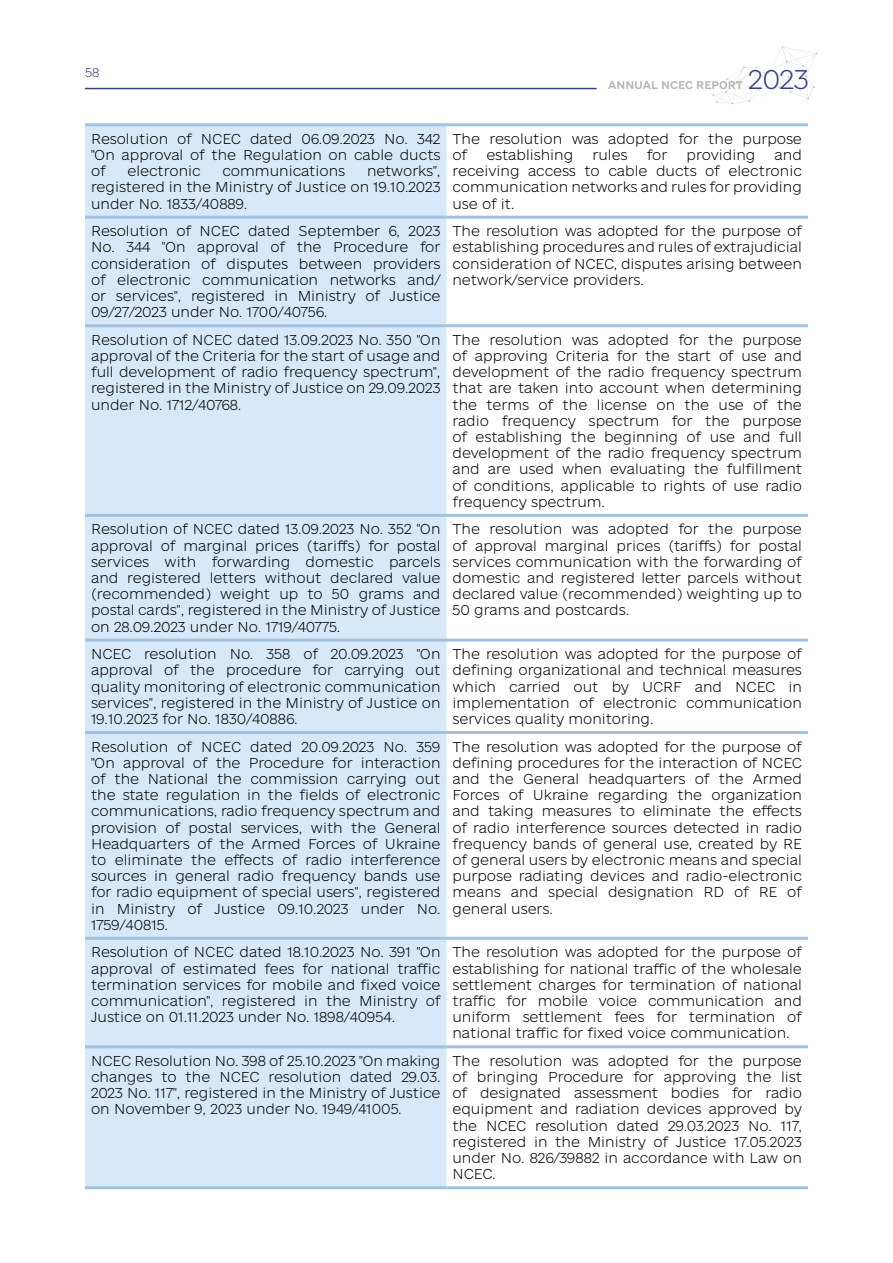
<style>
.page{position:relative;width:893px;height:1263px;background:#fff}
.page>*{position:absolute;margin:0;border:0;box-sizing:border-box;transform-origin:0 0}
.t1{font:25.5px "e Ukraine Thin";color:#364082}
.t2{font:13.5px/16.2px "e Ukraine Thin";color:#000;text-align:justify}
.t3{font:12px "e Ukraine Thin";color:#364082}
.t4{font:10.5px "e Ukraine Medium";color:#b4b4b4}
</style>
<div class="page">
<svg style="left:712px;top:46px;width:105px;height:58px"></svg>
<hr style="left:85px;top:88px;width:512px;height:1px;background:#364082">
<div style="left:85px;top:126px;width:361px;height:1060px;background:#d7e9f9"></div>
<hr style="left:85px;top:123px;width:361px;height:3px;background:#a1c1de">
<hr style="left:446px;top:123px;width:362px;height:3px;background:#a1c1de">
<hr style="left:85px;top:216px;width:361px;height:3px;background:#a1c1de">
<hr style="left:446px;top:216px;width:362px;height:3px;background:#a1c1de">
<hr style="left:85px;top:324px;width:361px;height:3px;background:#a1c1de">
<hr style="left:446px;top:324px;width:362px;height:3px;background:#a1c1de">
<hr style="left:85px;top:514px;width:361px;height:3px;background:#a1c1de">
<hr style="left:446px;top:514px;width:362px;height:3px;background:#a1c1de">
<hr style="left:85px;top:639px;width:361px;height:3px;background:#a1c1de">
<hr style="left:446px;top:639px;width:362px;height:3px;background:#a1c1de">
<hr style="left:85px;top:731px;width:361px;height:3px;background:#a1c1de">
<hr style="left:446px;top:731px;width:362px;height:3px;background:#a1c1de">
<hr style="left:85px;top:937px;width:361px;height:3px;background:#a1c1de">
<hr style="left:446px;top:937px;width:362px;height:3px;background:#a1c1de">
<hr style="left:85px;top:1045px;width:361px;height:3px;background:#a1c1de">
<hr style="left:446px;top:1045px;width:362px;height:3px;background:#a1c1de">
<hr style="left:85px;top:1186px;width:361px;height:3px;background:#a1c1de">
<hr style="left:446px;top:1186px;width:362px;height:3px;background:#a1c1de">
<p class="t3" style="left:85px;top:65px;width:16px">58</p>
<p class="t4" style="left:608px;top:79px;width:136px">ANNUAL NCEC REPORT</p>
<h1 class="t1" style="left:748px;top:64px;width:62px">2023</h1>
<p class="t2" style="left:91px;top:131px;width:351px">Resolution of NCEC dated 06.09.2023 No. 342 "On approval of the Regulation on cable ducts of</p>
<p class="t2" style="left:91px;top:164px;width:351px;text-indent:276px">networks", registered in the Ministry of Justice on 19.10.2023 under No. 1833/40889.</p>
<p class="t2" style="left:127px;top:164px;width:75px">electronic</p>
<p class="t2" style="left:222px;top:164px;width:124px">communications</p>
<p class="t2" style="left:452px;top:131px;width:351px">The resolution was adopted for the purpose of</p>
<p class="t2" style="left:486px;top:147px;width:88px">establishing</p>
<p class="t2" style="left:592px;top:147px;width:37px">rules</p>
<p class="t2" style="left:647px;top:147px;width:22px">for</p>
<p class="t2" style="left:687px;top:147px;width:70px">providing</p>
<p class="t2" style="left:452px;top:147px;width:351px;text-indent:322px">and receiving access to cable ducts of electronic communication networks and rules for providing use of it.</p>
<p class="t2" style="left:91px;top:224px;width:351px">Resolution of NCEC dated September 6, 2023<br>No. 344 "On approval of the Procedure for consideration of disputes between providers of electronic communication networks and/ or services", registered in Ministry of Justice 09/27/2023 under No. 1700/40756.</p>
<p class="t2" style="left:452px;top:224px;width:351px">The resolution was adopted for the purpose of establishing procedures and rules of extrajudicial consideration of NCEC, disputes arising between network/service providers.</p>
<p class="t2" style="left:91px;top:332px;width:351px">Resolution of NCEC dated 13.09.2023 No. 350 "On approval of the Criteria for the start of usage and full development of radio frequency spectrum", registered in the Ministry of Justice on 29.09.2023 under No. 1712/40768.</p>
<p class="t2" style="left:452px;top:332px;width:351px">The resolution was adopted for the purpose of approving Criteria for the start of use and development of the radio frequency spectrum that are taken into account when determining the terms of the license on the use of the radio frequency spectrum for the purpose of establishing the beginning of use and full development of the radio frequency spectrum and are used when evaluating the fulfillment of conditions, applicable to rights of use radio frequency spectrum.</p>
<p class="t2" style="left:91px;top:522px;width:351px">Resolution of NCEC dated 13.09.2023 No. 352 "On approval of marginal prices (tariffs) for postal services with forwarding domestic parcels and registered letters without declared value (recommended) weight up to 50 grams and postal cards", registered in the Ministry of Justice on 28.09.2023 under No. 1719/40775.</p>
<p class="t2" style="left:452px;top:522px;width:351px">The resolution was adopted for the purpose of approval marginal prices (tariffs) for postal services communication with the forwarding of domestic and registered letter parcels without declared value (recommended) weighting up to 50 grams and postcards.</p>
<p class="t2" style="left:91px;top:646px;width:351px">NCEC resolution No. 358 of 20.09.2023 "On approval of the procedure for carrying out quality monitoring of electronic communication services", registered in the Ministry of Justice on 19.10.2023 for No. 1830/40886.</p>
<p class="t2" style="left:452px;top:646px;width:351px">The resolution was adopted for the purpose of defining organizational and technical measures which carried out by UCRF and NCEC in implementation of electronic communication services quality monitoring.</p>
<p class="t2" style="left:91px;top:739px;width:351px">Resolution of NCEC dated 20.09.2023 No. 359 "On approval of the Procedure for interaction of the National the commission carrying out the state regulation in the fields of electronic communications, radio frequency spectrum and provision of postal services, with the General Headquarters of the Armed Forces of Ukraine to eliminate the effects of radio interference sources in general radio frequency bands use for radio equipment of special users", registered in Ministry of Justice 09.10.2023 under No.<br>1759/40815.</p>
<p class="t2" style="left:452px;top:739px;width:351px">The resolution was adopted for the purpose of defining procedures for the interaction of NCEC and the General headquarters of the Armed Forces of Ukraine regarding the organization and taking measures to eliminate the effects of radio interference sources detected in radio frequency bands of general use, created by RE of general users by electronic means and special purpose radiating devices and radio-electronic means and special designation RD of RE of general users.</p>
<p class="t2" style="left:91px;top:945px;width:351px">Resolution of NCEC dated 18.10.2023 No. 391 "On approval of estimated fees for national traffic termination services for mobile and fixed voice communication", registered in the Ministry of Justice on 01.11.2023 under No. 1898/40954.</p>
<p class="t2" style="left:452px;top:945px;width:351px">The resolution was adopted for the purpose of establishing for national traffic of the wholesale settlement charges for termination of national traffic for mobile voice communication and uniform settlement fees for termination of national traffic for fixed voice communication.</p>
<p class="t2" style="left:91px;top:1053px;width:351px">NCEC Resolution No. 398 of 25.10.2023 "On making changes to the NCEC resolution dated 29.03.<br>2023 No. 117", registered in the Ministry of Justice on November 9, 2023 under No. 1949/41005.</p>
<p class="t2" style="left:452px;top:1053px;width:351px">The resolution was adopted for the purpose of bringing Procedure for approving the list of designated assessment bodies for radio equipment and radiation devices approved by the NCEC resolution dated 29.03.2023 No. 117, registered in the Ministry of Justice 17.05.2023 under No. 826/39882 in accordance with Law on NCEC.</p>
</div>
